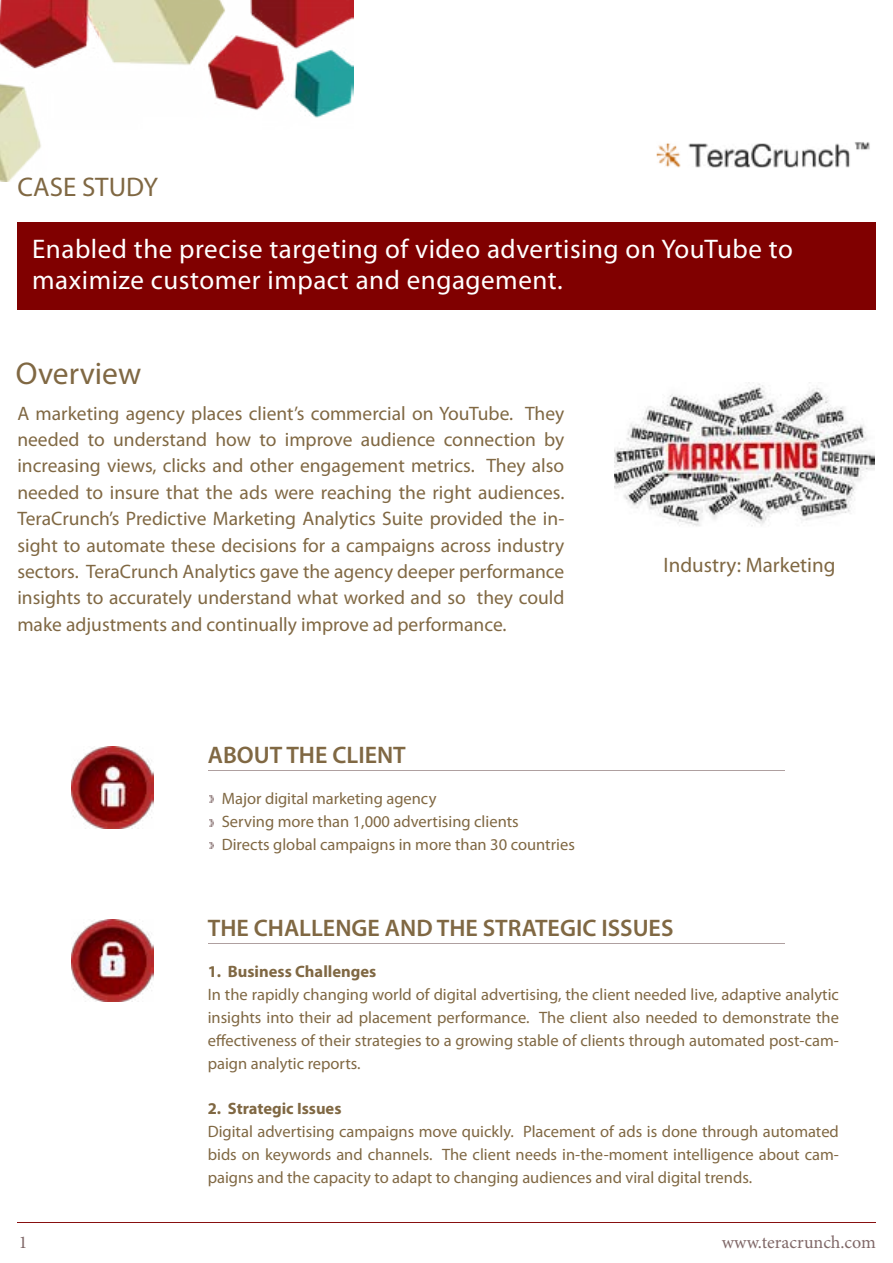
<style>
.page{position:relative;width:893px;height:1263px;background:#fff}
.page>*{position:absolute;margin:0;border:0;box-sizing:border-box;transform-origin:0 0}
.t1{font:31.5px "Myriad Pro";color:#806843}
.t2{font:27px/31.8px "Myriad Pro";letter-spacing:.02em;color:#fff}
.t3{font:27px "Myriad Pro";color:#806843}
.t4{font:600 24px "Myriad Pro";color:#806843}
.t5{font:21px "Myriad Pro";color:#806843}
.t6{font:19.5px/26.4px "Myriad Pro";color:#806843;text-align:justify}
.t7{font:18px "Minion Pro";color:#806868}
.t8{font:16.5px/22.8px "Myriad Pro";color:#806843;text-align:justify}
.t9{font:700 16.5px "Myriad Pro";color:#806843}
</style>
<div class="page">
<hr style="left:17px;top:1222px;width:859px;height:1px;background:#870f0f">
<div style="left:17px;top:222px;width:859px;height:87px;background:#800000"></div>
<img style="left:615px;top:382px;width:259px;height:144px">
<img style="left:656px;top:142px;width:214px;height:26px">
<img style="left:71px;top:746px;width:83px;height:83px">
<img style="left:71px;top:919px;width:83px;height:83px">
<hr style="left:208px;top:770px;width:577px;height:1px;background:#afa0a0">
<hr style="left:208px;top:943px;width:577px;height:1px;background:#afa0a0">
<svg style="left:209px;top:795px;width:4px;height:7px"></svg>
<svg style="left:209px;top:820px;width:4px;height:6px"></svg>
<svg style="left:209px;top:842px;width:4px;height:7px"></svg>
<img style="left:0;top:0;width:354px;height:182px">
<h2 class="t3" style="left:17px;top:170px;width:142px">CASE STUDY</h2>
<h2 class="t2" style="left:32px;top:232px;width:762px">Enabled the precise targeting of video advertising on YouTube to maximize customer impact and engagement.</h2>
<h1 class="t1" style="left:16px;top:354px;width:127px">Overview</h1>
<p class="t6" style="left:17px;top:399px;width:548px">A marketing agency places client’s commercial on YouTube. They needed to understand how to improve audience connection by increasing views, clicks and other engagement metrics. They also needed to insure that the ads were reaching the right audiences.<br>TeraCrunch’s Predictive Marketing Analytics Suite provided the in&shy;sight to automate these decisions for a campaigns across industry sectors. TeraCrunch Analytics gave the agency deeper performance insights to accurately understand what worked and so they could make adjustments and continually improve ad performance.</p>
<h3 class="t4" style="left:208px;top:740px;width:200px">ABOUT THE CLIENT</h3>
<p class="t8" style="left:222px;top:787px;width:355px;text-align:left">Major digital marketing agency<br>Serving more than 1,000 advertising clients<br>Directs global campaigns in more than 30 countries</p>
<p class="t5" style="left:664px;top:552px;width:173px">Industry: Marketing</p>
<h3 class="t4" style="left:208px;top:913px;width:467px">THE CHALLENGE AND THE STRATEGIC ISSUES</h3>
<p class="t9" style="left:208px;top:961px;width:170px">1. Business Challenges</p>
<p class="t8" style="left:208px;top:983px;width:633px">In the rapidly changing world of digital advertising, the client needed live, adaptive analytic insights into their ad placement performance. The client also needed to demonstrate the effectiveness of their strategies to a growing stable of clients through automated post-cam&shy;paign analytic reports.</p>
<p class="t9" style="left:208px;top:1098px;width:135px">2. Strategic Issues</p>
<p class="t8" style="left:208px;top:1120px;width:633px">Digital advertising campaigns move quickly. Placement of ads is done through automated bids on keywords and channels. The client needs in-the-moment intelligence about cam&shy;paigns and the capacity to adapt to changing audiences and viral digital trends.</p>
<p class="t7" style="left:19px;top:1230px;width:10px">1</p>
<p class="t7" style="left:722px;top:1230px;width:156px">www.teracrunch.com</p>
</div>
